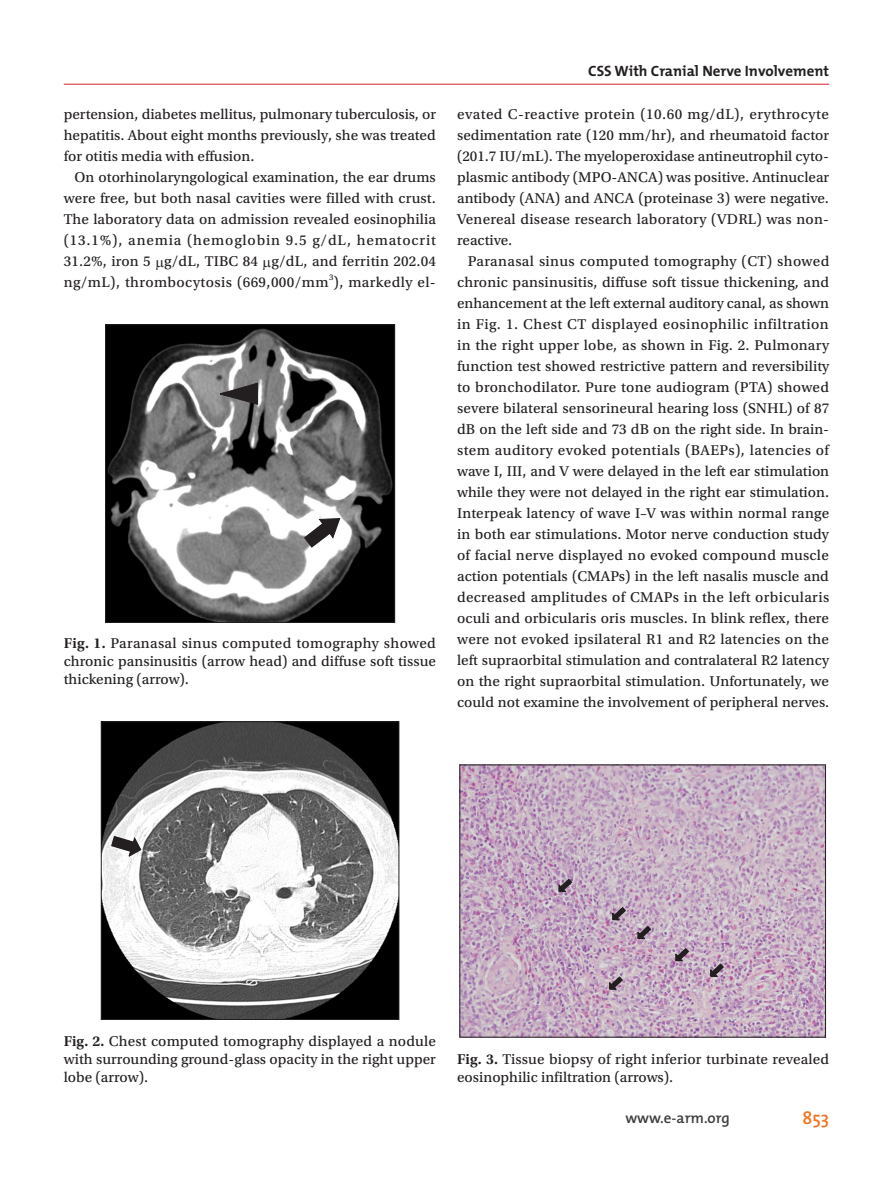
<style>
.page{position:relative;width:893px;height:1191px;background:#fff}
.page>*{position:absolute;margin:0;border:0;box-sizing:border-box;transform-origin:0 0}
.t1{font:600 18px "The Mix";color:#f47321}
.t2{font:15px/21px "Utopia Std Capt";color:#231f20;text-align:justify}
.t3{font:700 15px "The Mix";color:#231f20}
.t4{font:600 15px "The Mix";color:#3e3e3f}
.t5{font:8.7px "Utopia Std Capt";color:#231f20}
.s1{font-family:"Utopia Std";font-weight:600}
</style>
<div class="page">
<hr style="left:64px;top:84px;width:765px;height:1px;background:#d1232a">
<img style="left:107px;top:326px;width:286px;height:294px">
<div style="left:105px;top:324px;width:290px;height:298px;border:1px solid #231f20"></div>
<svg style="left:219px;top:383px;width:39px;height:22px"></svg>
<svg style="left:290px;top:508px;width:57px;height:52px"></svg>
<img style="left:103px;top:723px;width:294px;height:294px">
<div style="left:101px;top:721px;width:298px;height:298px;border:1px solid #231f20"></div>
<svg style="left:100px;top:827px;width:47px;height:33px"></svg>
<img style="left:462px;top:766px;width:362px;height:269px">
<svg style="left:555px;top:873px;width:23px;height:23px"></svg>
<svg style="left:608px;top:901px;width:49px;height:42px;background:#b59eb4"></svg>
<svg style="left:671px;top:942px;width:24px;height:23px"></svg>
<svg style="left:706px;top:958px;width:23px;height:22px"></svg>
<svg style="left:605px;top:971px;width:23px;height:22px"></svg>
<p class="t2" style="left:64px;top:104px;width:374px">pertension, diabetes mellitus, pulmonary tuberculosis, or hepatitis. About eight months previously, she was treated for otitis media with effusion.</p>
<p class="t2" style="left:64px;top:167px;width:374px;text-indent:11px">On otorhinolaryngological examination, the ear drums were free, but both nasal cavities were filled with crust.<br>The laboratory data on admission revealed eosinophilia (13.1%), anemia (hemoglobin 9.5 g/dL, hematocrit 31.2%, iron 5 g/dL, TIBC 84 g/dL, and ferritin 202.04 ng/mL), thrombocytosis (669,000/mm ), markedly el-</p>
<p class="t5" style="left:329px;top:272px;width:6px">3</p>
<p class="t2" style="left:64px;top:634px;width:374px;line-height:18px"><span class="s1">Fig. 1.</span> Paranasal sinus computed tomography showed chronic pansinusitis (arrow head) and diffuse soft tissue thickening (arrow).</p>
<p class="t3" style="left:588px;top:59px;width:242px">CSS With Cranial Nerve Involvement</p>
<p class="t2" style="left:457px;top:104px;width:374px">evated C-reactive protein (10.60 mg/dL), erythrocyte sedimentation rate (120 mm/hr), and rheumatoid factor (201.7 IU/mL). The myeloperoxidase antineutrophil cyto&shy;plasmic antibody (MPO-ANCA) was positive. Antinuclear antibody (ANA) and ANCA (proteinase 3) were negative.<br>Venereal disease research laboratory (VDRL) was non&shy;reactive.</p>
<p class="t2" style="left:457px;top:251px;width:374px;text-indent:11px">Paranasal sinus computed tomography (CT) showed chronic pansinusitis, diffuse soft tissue thickening, and enhancement at the left external auditory canal, as shown in Fig. 1. Chest CT displayed eosinophilic infiltration in the right upper lobe, as shown in Fig. 2. Pulmonary function test showed restrictive pattern and reversibility to bronchodilator. Pure tone audiogram (PTA) showed severe bilateral sensorineural hearing loss (SNHL) of 87 dB on the left side and 73 dB on the right side. In brain&shy;stem auditory evoked potentials (BAEPs), latencies of wave I, III, and V were delayed in the left ear stimulation while they were not delayed in the right ear stimulation.<br>Interpeak latency of wave I–V was within normal range in both ear stimulations. Motor nerve conduction study of facial nerve displayed no evoked compound muscle action potentials (CMAPs) in the left nasalis muscle and decreased amplitudes of CMAPs in the left orbicularis oculi and orbicularis oris muscles. In blink reflex, there were not evoked ipsilateral R1 and R2 latencies on the left supraorbital stimulation and contralateral R2 latency on the right supraorbital stimulation. Unfortunately, we could not examine the involvement of peripheral nerves.</p>
<p class="t2" style="left:64px;top:1032px;width:374px;line-height:18px"><span class="s1">Fig. 2.</span> Chest computed tomography displayed a nodule with surrounding ground-glass opacity in the right upper lobe (arrow).</p>
<p class="t2" style="left:457px;top:1050px;width:374px;line-height:18px"><span class="s1">Fig. 3.</span> Tissue biopsy of right inferior turbinate revealed eosinophilic infiltration (arrows).</p>
<p class="t4" style="left:625px;top:1105px;width:106px">www.e-arm.org</p>
<p class="t1" style="left:803px;top:1102px;width:28px">853</p>
</div>
